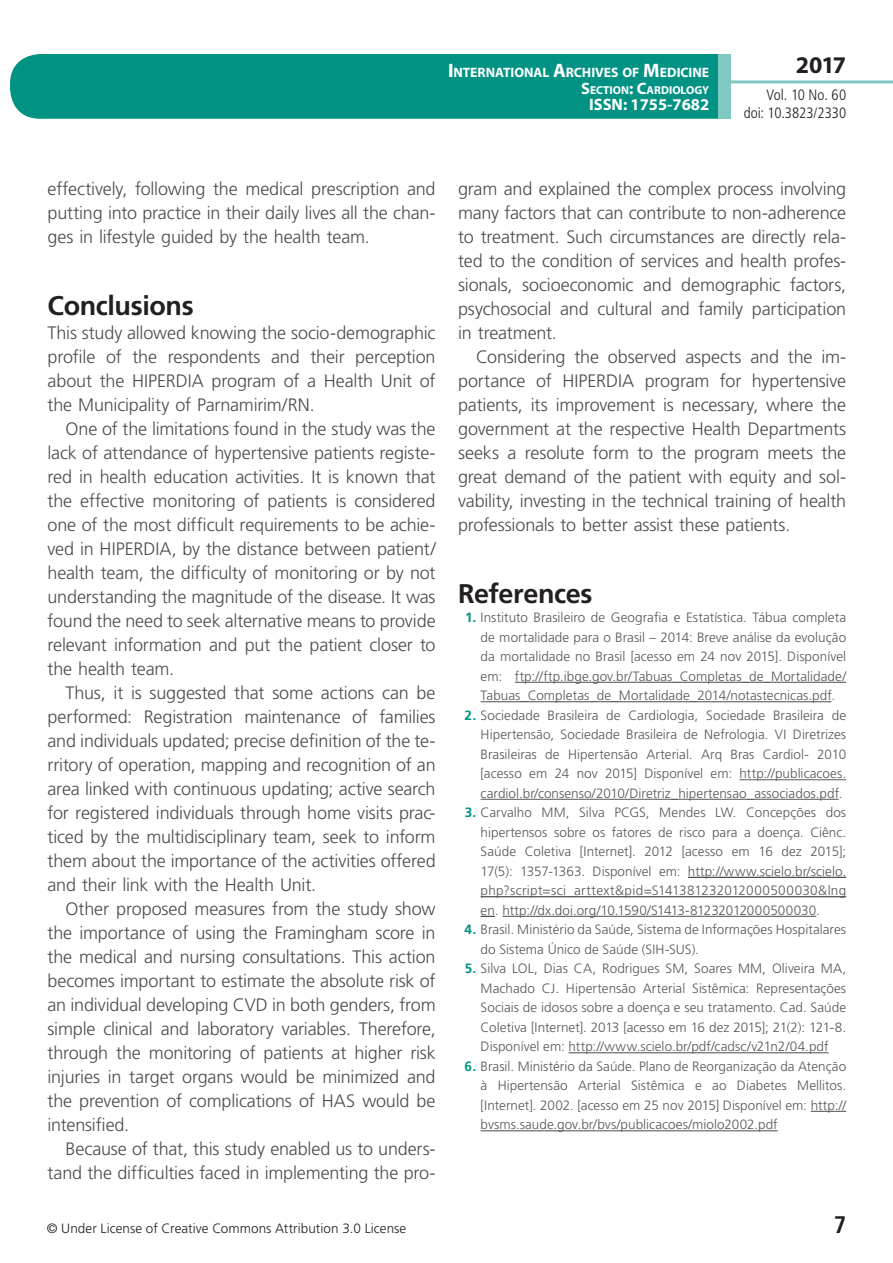
<style>
.page{position:relative;width:893px;height:1263px;background:#fff}
.page>*{position:absolute;margin:0;border:0;box-sizing:border-box;transform-origin:0 0}
.t1{font:700 27px "Frutiger LT Std";letter-spacing:-.015em;color:#231f20}
.t2{font:700 24px "Myriad Pro";color:#231f20}
.t3{font:700 condensed 24px "Frutiger LT Std";color:#231f20}
.t4{font:300 18px/24px "Frutiger LT Std";letter-spacing:-.01em;color:#4b4c4d;text-align:justify}
.t5{font:700 16.5px "Myriad Pro";color:#fff}
.t6{font:300 condensed 15px/18px "Frutiger LT Std";color:#231f20;text-align:right}
.t7{font:700 13.65px "Myriad Pro";letter-spacing:-.005em;color:#fff}
.t8{font:300 13.5px/19.5px "Frutiger LT Std";letter-spacing:.005em;color:#57585a;text-align:justify}
.t9{font:300 13.5px "Frutiger LT Std";letter-spacing:.005em;color:#231f20}
.t10{font:700 11.55px "Myriad Pro";color:#fff}
.s1{font-size:19.5px}
.s2{font-size:16.5px}
.s3{font-weight:700;color:#009384}
</style>
<div class="page">
<div style="left:10px;top:54px;width:775px;height:65px;background:#009384;border-radius:30px"></div>
<div style="left:732px;top:0;width:161px;height:157px;background:#fff"></div>
<hr style="left:730px;top:80px;width:163px;height:3px;background:#80c9c2">
<div style="left:718px;top:54px;width:13px;height:65px;background:#80c9c2"></div>
<hr style="left:515px;top:682px;width:331px;height:1px;background:#4b4c4d">
<hr style="left:481px;top:701px;width:350px;height:1px;background:#4b4c4d">
<hr style="left:739px;top:779px;width:107px;height:1px;background:#57585a">
<hr style="left:481px;top:799px;width:358px;height:1px;background:#57585a">
<hr style="left:688px;top:877px;width:158px;height:1px;background:#231f20">
<hr style="left:481px;top:896px;width:365px;height:1px;background:#231f20">
<svg style="left:481px;top:916px;width:14px;height:1px"></svg>
<hr style="left:502px;top:916px;width:314px;height:1px;background:#4b4c4d">
<hr style="left:569px;top:1052px;width:260px;height:1px;background:#4b4c4d">
<hr style="left:811px;top:1111px;width:35px;height:1px;background:#4b4c4d">
<hr style="left:481px;top:1130px;width:297px;height:1px;background:#4b4c4d">
<p class="t7" style="left:448px;top:64px;width:263px"><span class="s1">I</span>NTERNATIONAL <span class="s1">A</span>RCHIVES OF <span class="s1">M</span>EDICINE</p>
<p class="t10" style="left:581px;top:82px;width:130px"><span class="s2">S</span>ECTION<span class="s2">: C</span>ARDIOLOGY</p>
<p class="t5" style="left:589px;top:94px;width:122px">ISSN: 1755-7682</p>
<h2 class="t2" style="left:796px;top:49px;width:52px">2017</h2>
<p class="t6" style="left:744px;top:86px;width:104px">Vol. 10 No. 60 doi: 10.3823/2330</p>
<p class="t4" style="left:48px;top:177px;width:390px">effectively, following the medical prescription and putting into practice in their daily lives all the chan&shy;ges in lifestyle guided by the health team.</p>
<h1 class="t1" style="left:48px;top:290px;width:148px">Conclusions</h1>
<p class="t4" style="left:48px;top:321px;width:390px">This study allowed knowing the socio-demographic profile of the respondents and their perception about the HIPERDIA program of a Health Unit of the Municipality of Parnamirim/RN.</p>
<p class="t4" style="left:48px;top:417px;width:390px;text-indent:18px">One of the limitations found in the study was the lack of attendance of hypertensive patients registe&shy;red in health education activities. It is known that the effective monitoring of patients is considered one of the most difficult requirements to be achie&shy;ved in HIPERDIA, by the distance between patient/ health team, the difficulty of monitoring or by not understanding the magnitude of the disease. It was found the need to seek alternative means to provide relevant information and put the patient closer to the health team.</p>
<p class="t4" style="left:48px;top:681px;width:390px;text-indent:18px">Thus, it is suggested that some actions can be performed: Registration maintenance of families and individuals updated; precise definition of the te&shy;rritory of operation, mapping and recognition of an area linked with continuous updating; active search for registered individuals through home visits prac&shy;ticed by the multidisciplinary team, seek to inform them about the importance of the activities offered and their link with the Health Unit.</p>
<p class="t4" style="left:48px;top:897px;width:390px;text-indent:18px">Other proposed measures from the study show the importance of using the Framingham score in the medical and nursing consultations. This action becomes important to estimate the absolute risk of an individual developing CVD in both genders, from simple clinical and laboratory variables. Therefore, through the monitoring of patients at higher risk injuries in target organs would be minimized and the prevention of complications of HAS would be intensified.</p>
<p class="t4" style="left:48px;top:1137px;width:390px;text-align:right">Because of that, this study enabled us to unders&shy;tand the difficulties faced in implementing the pro-</p>
<p class="t4" style="left:458px;top:177px;width:390px">gram and explained the complex process involving many factors that can contribute to non-adherence to treatment. Such circumstances are directly rela&shy;ted to the condition of services and health profes&shy;sionals, socioeconomic and demographic factors, psychosocial and cultural and family participation in treatment.</p>
<p class="t4" style="left:458px;top:345px;width:390px;text-indent:18px">Considering the observed aspects and the im&shy;portance of HIPERDIA program for hypertensive patients, its improvement is necessary, where the government at the respective Health Departments seeks a resolute form to the program meets the great demand of the patient with equity and sol&shy;vability, investing in the technical training of health professionals to better assist these patients.</p>
<h1 class="t1" style="left:458px;top:578px;width:136px">References</h1>
<p class="t8" style="left:481px;top:608px;width:367px;text-indent:-16px"><span class="s3">1.</span> Instituto Brasileiro de Geografia e Estatística. Tábua completa de mortalidade para o Brasil – 2014: Breve análise da evolução da mortalidade no Brasil [acesso em 24 nov 2015]. Disponível em: ftp://ftp.ibge.gov.br/Tabuas_Completas_de_Mortalidade/ Tabuas_Completas_de_Mortalidade_2014/notastecnicas.pdf.</p>
<p class="t8" style="left:481px;top:706px;width:367px;text-indent:-16px"><span class="s3">2.</span> Sociedade Brasileira de Cardiologia, Sociedade Brasileira de Hipertensão, Sociedade Brasileira de Nefrologia. VI Diretrizes Brasileiras de Hipertensão Arterial. Arq Bras Cardiol- 2010 [acesso em 24 nov 2015] Disponível em: http://publicacoes. cardiol.br/consenso/2010/Diretriz_hipertensao_associados.pdf.</p>
<p class="t8" style="left:481px;top:803px;width:367px;text-indent:-16px"><span class="s3">3.</span> Carvalho MM, Silva PCGS, Mendes LW. Concepções dos hipertensos sobre os fatores de risco para a doença. Ciênc.<br>Saúde Coletiva [Internet]. 2012 [acesso em 16 dez 2015]; 17(5): 1357-1363. Disponível em: http://www.scielo.br/scielo. php?script=sci_arttext&amp;pid=S141381232012000500030&amp;lng en. http://dx.doi.org/10.1590/S1413-81232012000500030.</p>
<p class="t8" style="left:481px;top:920px;width:367px;text-indent:-16px"><span class="s3">4.</span> Brasil. Ministério da Saúde, Sistema de Informações Hospitalares do Sistema Único de Saúde (SIH-SUS).</p>
<p class="t8" style="left:481px;top:959px;width:367px;text-indent:-16px"><span class="s3">5.</span> Silva LOL, Dias CA, Rodrigues SM, Soares MM, Oliveira MA, Machado CJ. Hipertensão Arterial Sistêmica: Representações Sociais de idosos sobre a doença e seu tratamento. Cad. Saúde Coletiva [Internet]. 2013 [acesso em 16 dez 2015]; 21(2): 121-8.<br>Disponível em: http://www.scielo.br/pdf/cadsc/v21n2/04.pdf</p>
<p class="t8" style="left:481px;top:1056px;width:367px;text-indent:-16px"><span class="s3">6.</span> Brasil. Ministério da Saúde. Plano de Reorganização da Atenção à Hipertensão Arterial Sistêmica e ao Diabetes Mellitos. [Internet]. 2002. [acesso em 25 nov 2015] Disponível em: http:// bvsms.saude.gov.br/bvs/publicacoes/miolo2002.pdf</p>
<p class="t9" style="left:47px;top:1220px;width:361px">© Under License of Creative Commons Attribution 3.0 License</p>
<h2 class="t3" style="left:834px;top:1210px;width:14px">7</h2>
</div>
